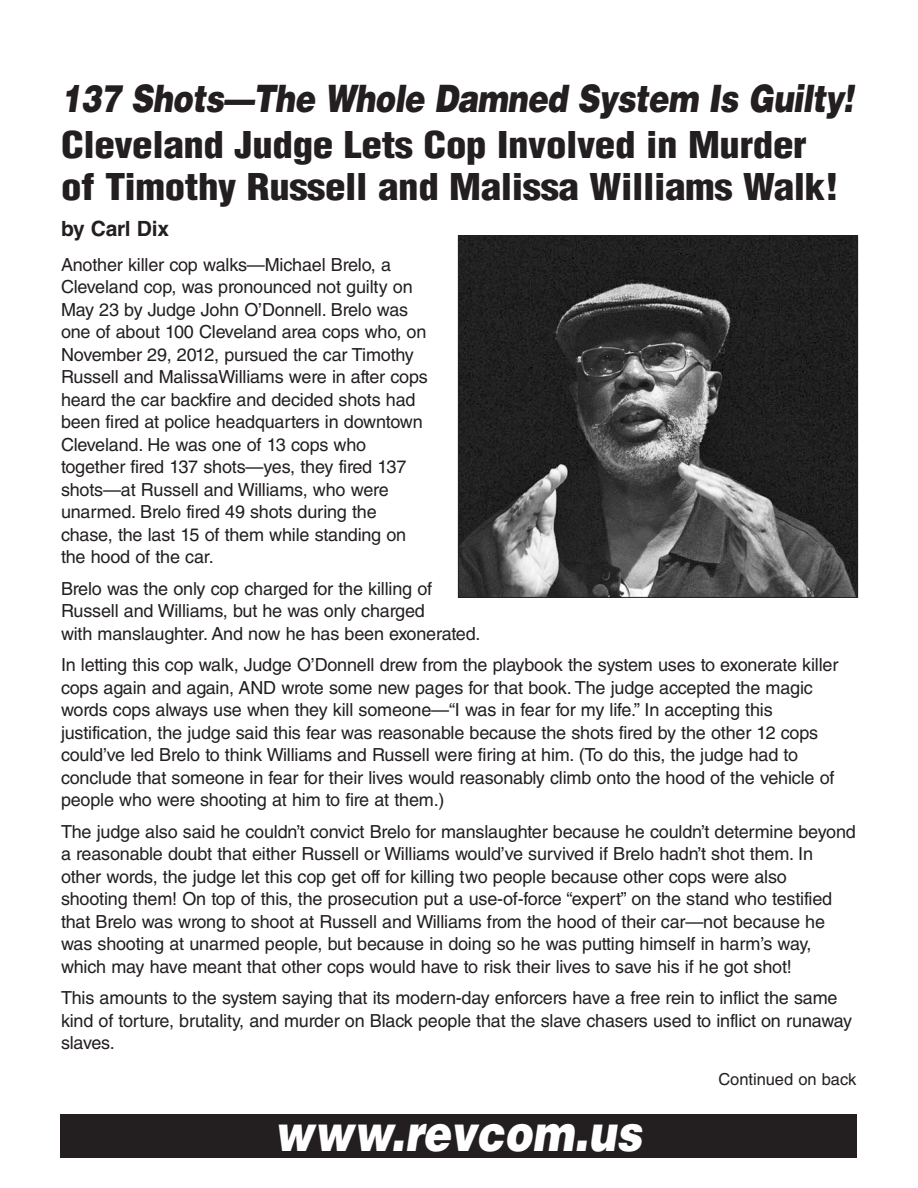
<style>
.page{position:relative;width:918px;height:1188px;background:#fff}
.page>*{position:absolute;margin:0;border:0;box-sizing:border-box;transform-origin:0 0}
.t1{font:italic 900 50.4px "Helvetica LT Std";color:#fff;scale:.83 1}
.t2{font:italic 900 37.8px "Helvetica LT Std";letter-spacing:-.02em;color:#231f20;scale:.81 1}
.t3{font:900 condensed 36px/42px "Helvetica LT Std";letter-spacing:-.01em;color:#231f20;scale:1.14 1}
.t4{font:700 21px "Helvetica LT Std";letter-spacing:-.01em;color:#231f20}
.t5{font:18px/22.5px "Helvetica LT Std";letter-spacing:-.01em;color:#231f20}
.t6{font:16.5px "Helvetica LT Std";color:#231f20}
</style>
<div class="page">
<div style="left:60px;top:1114px;width:796px;height:44px;background:#231f20"></div>
<img style="left:460px;top:238px;width:396px;height:358px">
<div style="left:458px;top:236px;width:400px;height:362px;border:1px solid #231f20"></div>
<h2 class="t2" style="left:61px;top:74px;width:980px">137 Shots—The Whole Damned System Is Guilty!</h2>
<h3 class="t3" style="left:61px;top:124px;width:684px">Cleveland Judge Lets Cop Involved in Murder of Timothy Russell and Malissa Williams Walk!</h3>
<p class="t4" style="left:61px;top:216px;width:110px">by Carl Dix</p>
<p class="t5" style="left:61px;top:253px;width:368px">Another killer cop walks—Michael Brelo, a Cleveland cop, was pronounced not guilty on May 23 by Judge John O’Donnell. Brelo was one of about 100 Cleveland area cops who, on November 29, 2012, pursued the car Timothy Russell and MalissaWilliams were in after cops heard the car backfire and decided shots had been fired at police headquarters in downtown Cleveland. He was one of 13 cops who together fired 137 shots—yes, they fired 137 shots—at Russell and Williams, who were unarmed. Brelo fired 49 shots during the chase, the last 15 of them while standing on the hood of the car.</p>
<p class="t5" style="left:61px;top:577px;width:421px">Brelo was the only cop charged for the killing of<br>Russell and Williams, but he was only charged<br>with manslaughter. And now he has been exonerated.</p>
<p class="t5" style="left:61px;top:654px;width:779px">In letting this cop walk, Judge O’Donnell drew from the playbook the system uses to exonerate killer cops again and again, AND wrote some new pages for that book. The judge accepted the magic words cops always use when they kill someone—“I was in fear for my life.” In accepting this justification, the judge said this fear was reasonable because the shots fired by the other 12 cops could’ve led Brelo to think Williams and Russell were firing at him. (To do this, the judge had to conclude that someone in fear for their lives would reasonably climb onto the hood of the vehicle of people who were shooting at him to fire at them.)</p>
<p class="t5" style="left:61px;top:820px;width:796px">The judge also said he couldn’t convict Brelo for manslaughter because he couldn’t determine beyond a reasonable doubt that either Russell or Williams would’ve survived if Brelo hadn’t shot them. In other words, the judge let this cop get off for killing two people because other cops were also shooting them! On top of this, the prosecution put a use-of-force “expert” on the stand who testified that Brelo was wrong to shoot at Russell and Williams from the hood of their car—not because he was shooting at unarmed people, but because in doing so he was putting himself in harm’s way, which may have meant that other cops would have to risk their lives to save his if he got shot!</p>
<p class="t5" style="left:61px;top:987px;width:793px">This amounts to the system saying that its modern-day enforcers have a free rein to inflict the same kind of torture, brutality, and murder on Black people that the slave chasers used to inflict on runaway slaves.</p>
<h1 class="t1" style="left:274px;top:1100px;width:445px">www.revcom.us</h1>
<p class="t6" style="left:718px;top:1070px;width:139px">Continued on back</p>
</div>
